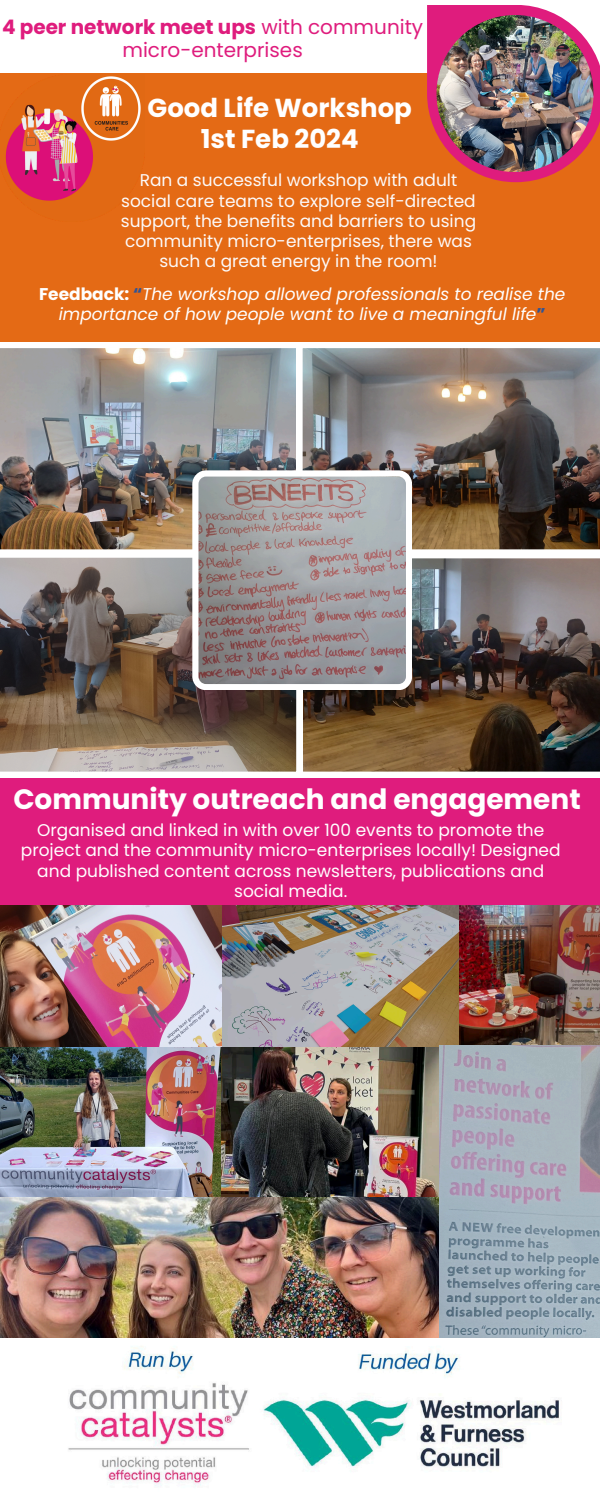
<style>
.page{position:relative;width:600px;height:1500px;background:#e46a15}
.page>*{position:absolute;margin:0;border:0;box-sizing:border-box;transform-origin:0 0}
.t1{font:700 28px "Poppins";color:#fff}
.t2{font:700 26px/30.8px "Poppins";color:#fff;text-align:center}
.t3{font:20px/23.2px "Poppins";color:#df1c7d;text-align:center}
.t4{font:17px/20.2px "Poppins";color:#fff;text-align:center}
.t5{font:17px/20.2px "Poppins";color:#fcfafa;text-align:center}
.t6{font:italic 17px/20.2px "Poppins";color:#fff;text-align:center}
.s1{font-weight:700}
.s2{font-weight:700;font-style:normal}
.s3{font-weight:700;font-style:normal;color:#2f5496}
</style>
<div class="page">
<div style="left:0;top:0;width:600px;height:73px;background:#fff"></div>
<svg style="left:427px;top:5px;width:173px;height:177px"></svg>
<img style="left:437px;top:15px;width:157px;height:157px">
<div style="left:0;top:778px;width:600px;height:560px;background:#df1c7d"></div>
<img style="left:0;top:1046px;width:221px;height:151px">
<img style="left:221px;top:1046px;width:218px;height:151px">
<img style="left:0;top:905px;width:460px;height:141px">
<img style="left:0;top:342px;width:297px;height:210px">
<img style="left:297px;top:342px;width:303px;height:210px">
<img style="left:302px;top:552px;width:298px;height:225px">
<svg style="left:0;top:552px;width:302px;height:225px;background:#817368"></svg>
<svg style="left:192px;top:470px;width:220px;height:220px;background:#a59d9f"></svg>
<img style="left:0;top:76px;width:141px;height:144px">
<img style="left:0;top:1197px;width:439px;height:141px">
<img style="left:0;top:1338px;width:600px;height:162px">
<img style="left:460px;top:905px;width:140px;height:141px">
<img style="left:439px;top:1046px;width:161px;height:292px">
<p class="t3" style="left:2px;top:15px;width:423px"><span class="s1">4 peer network meet ups</span> with community micro-enterprises</p>
<p class="t2" style="left:148px;top:92px;width:266px">Good Life Workshop<br>1st Feb 2024</p>
<p class="t5" style="left:121px;top:170px;width:357px">Ran a successful workshop with adult social care teams to explore self-directed support, the benefits and barriers to using community micro-enterprises, there was such a great energy in the room!</p>
<p class="t6" style="left:39px;top:284px;width:528px"><span class="s2">Feedback:</span> <span class="s3">“</span>The workshop allowed professionals to realise the importance of how people want to live a meaningful life<span class="s3">”</span></p>
<p class="t1" style="left:13px;top:780px;width:569px">Community outreach and engagement</p>
<p class="t4" style="left:21px;top:820px;width:541px">Organised and linked in with over 100 events to promote the project and the community micro-enterprises locally! Designed and published content across newsletters, publications and social media.</p>
</div>
